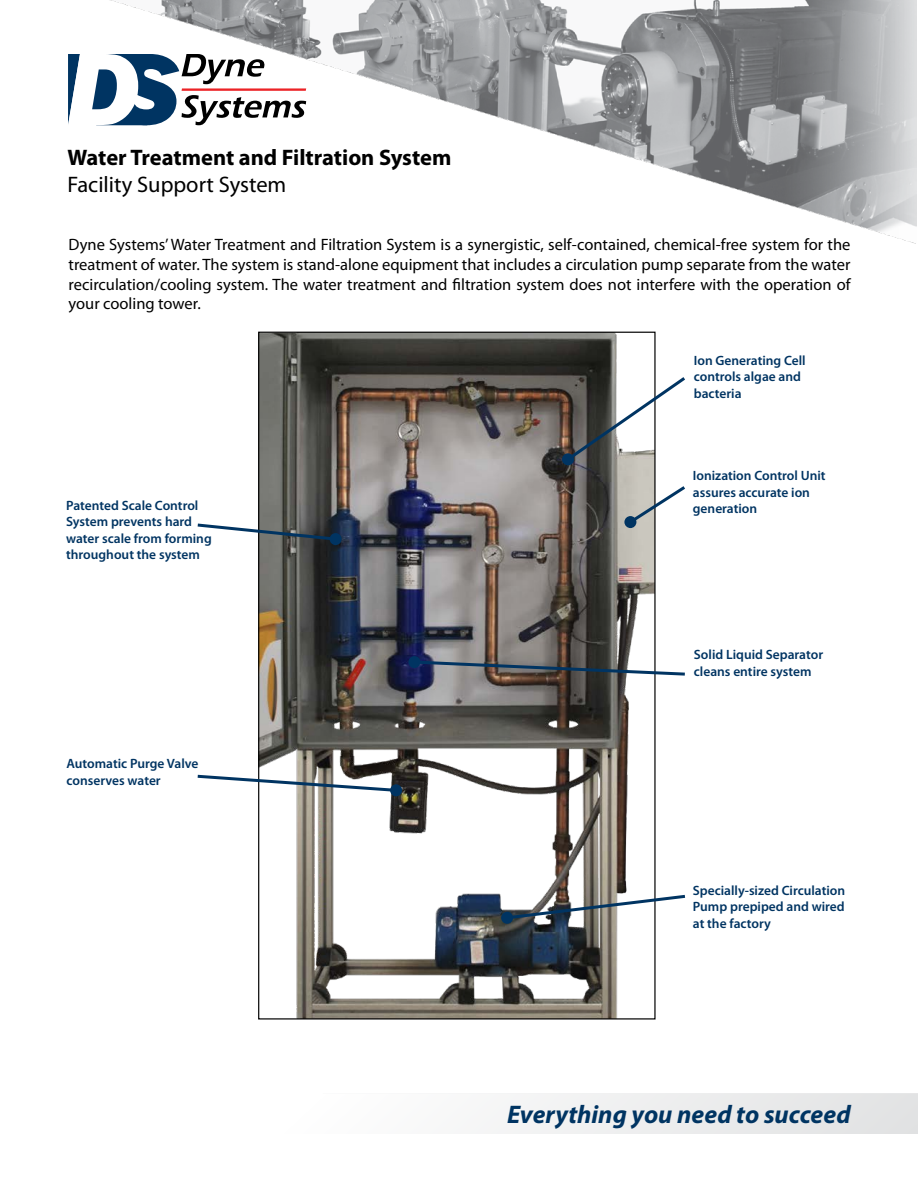
<style>
.page{position:relative;width:918px;height:1188px;background:#fff}
.page>*{position:absolute;margin:0;border:0;box-sizing:border-box;transform-origin:0 0}
.t1{font:italic 700 25.5px "Myriad Pro";color:#003462}
.t2{font:700 22.5px "Myriad Pro";color:#000}
.t3{font:22.5px "Myriad Pro";color:#000}
.t4{font:16.5px/19.8px "Myriad Pro";color:#000;text-align:justify}
.t5{font:600 13.5px/16.5px "Myriad Pro";color:#003462}
</style>
<div class="page">
<svg style="left:68px;top:54px;width:39px;height:71px"></svg>
<svg style="left:491px;top:1093px;width:427px;height:41px"></svg>
<img style="left:107px;top:0;width:810px;height:243px">
<img style="left:260px;top:334px;width:394px;height:684px">
<svg style="left:197px;top:522px;width:142px;height:20px"></svg>
<div style="left:330px;top:533px;width:12px;height:12px;background:#003462;border-radius:50%"></div>
<svg style="left:197px;top:773px;width:202px;height:21px"></svg>
<div style="left:390px;top:784px;width:12px;height:12px;background:#003462;border-radius:50%"></div>
<svg style="left:504px;top:893px;width:182px;height:28px"></svg>
<div style="left:501px;top:912px;width:12px;height:12px;background:#003462;border-radius:50%"></div>
<svg style="left:564px;top:374px;width:121px;height:90px"></svg>
<div style="left:562px;top:453px;width:12px;height:12px;background:#003462;border-radius:50%"></div>
<svg style="left:411px;top:659px;width:274px;height:18px"></svg>
<div style="left:408px;top:656px;width:12px;height:12px;background:#003462;border-radius:50%"></div>
<svg style="left:626px;top:483px;width:59px;height:43px"></svg>
<div style="left:624px;top:516px;width:12px;height:12px;background:#003462;border-radius:50%"></div>
<p class="t2" style="left:68px;top:142px;width:385px">Water Treatment and Filtration System</p>
<p class="t3" style="left:68px;top:170px;width:220px">Facility Support System</p>
<p class="t4" style="left:69px;top:234px;width:783px">Dyne Systems’ Water Treatment and Filtration System is a synergistic, self-contained, chemical-free system for the treatment of water. The system is stand-alone equipment that includes a circulation pump separate from the water recirculation/cooling system. The water treatment and filtration system does not interfere with the operation of your cooling tower.</p>
<p class="t5" style="left:66px;top:497px;width:147px">Patented Scale Control<br>System prevents hard water scale from forming throughout the system</p>
<p class="t5" style="left:66px;top:755px;width:133px">Automatic Purge Valve conserves water</p>
<p class="t5" style="left:694px;top:352px;width:113px">Ion Generating Cell controls algae and bacteria</p>
<p class="t5" style="left:693px;top:467px;width:134px">Ionization Control Unit assures accurate ion generation</p>
<p class="t5" style="left:694px;top:646px;width:131px">Solid Liquid Separator cleans entire system</p>
<p class="t5" style="left:693px;top:882px;width:154px;text-align:justify">Specially-sized Circulation Pump prepiped and wired at the factory</p>
<h1 class="t1" style="left:507px;top:1098px;width:345px">Everything you need to succeed</h1>
</div>
